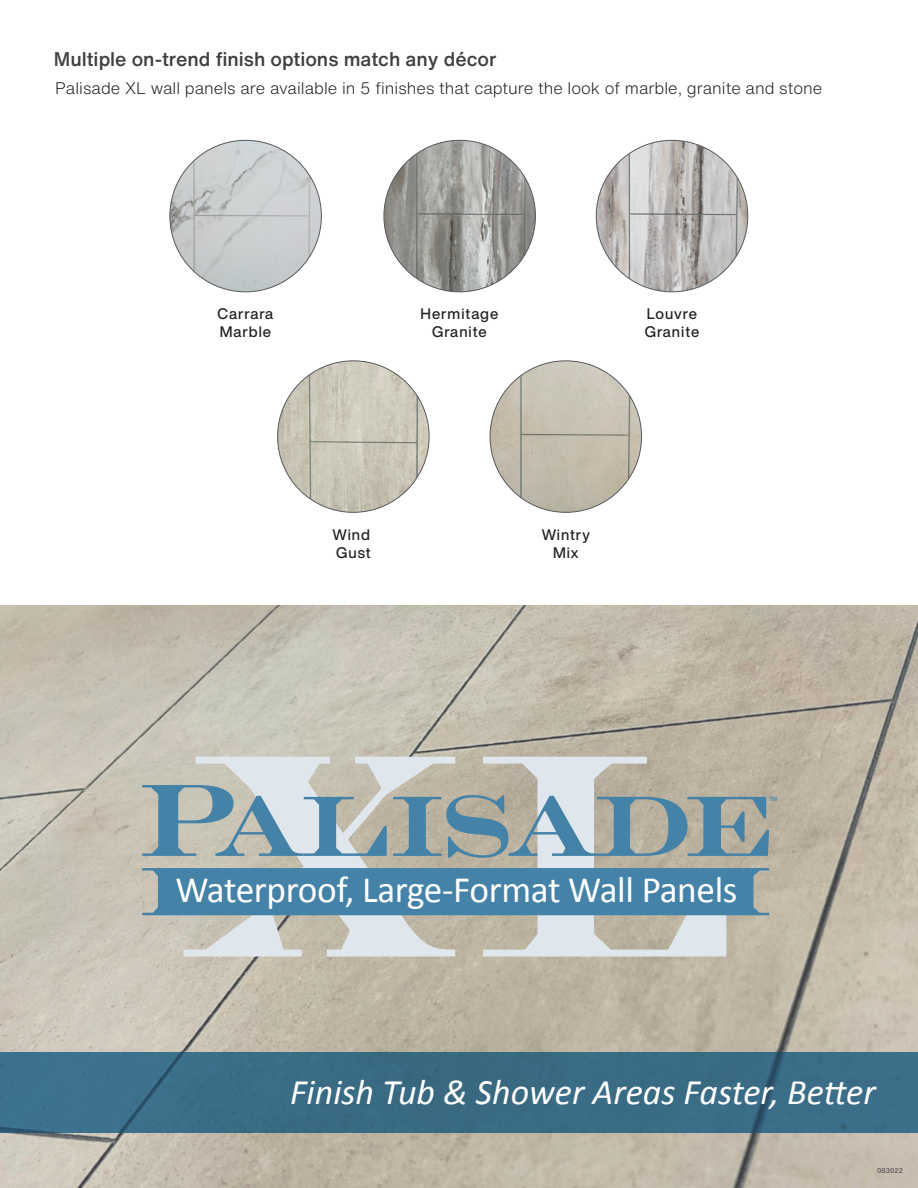
<style>
.page{position:relative;width:918px;height:1188px;background:#fff}
.page>*{position:absolute;margin:0;border:0;box-sizing:border-box;transform-origin:0 0}
.t1{font:37.35px "Calibri";letter-spacing:-.01em;color:#fff}
.t2{font:italic 36px "Calibri";color:#fff}
.t3{font:500 19.5px "Helvetica Now Text";color:#404041}
.t4{font:300 16.5px "Helvetica Now Text";color:#231f20}
.t5{font:500 15px/18px "Helvetica Now Display";letter-spacing:.065em;color:#231f20}
.t6{font:6.75px "Helvetica Now Text";color:#404041}
.t7{font:500 5.7px "Swiss 721 BT";color:#4582a8}
</style>
<div class="page">
<img style="left:1px;top:606px;width:917px;height:582px">
<svg style="left:183px;top:757px;width:272px;height:200px;background:#cfcfc9"></svg>
<svg style="left:483px;top:757px;width:243px;height:200px;background:#c9c7bf"></svg>
<svg style="left:142px;top:785px;width:245px;height:71px;background:#a2b5bb"></svg>
<svg style="left:393px;top:795px;width:376px;height:63px;background:#93a5a9"></svg>
<div style="left:142px;top:868px;width:627px;height:47px;background:#4582a8"></div>
<div style="left:0;top:1052px;width:918px;height:81px;background:#3a6c85"></div>
<img style="left:596px;top:140px;width:152px;height:152px;border-radius:76px">
<img style="left:278px;top:361px;width:151px;height:151px;border-radius:76px">
<img style="left:490px;top:361px;width:152px;height:151px;border-radius:76px">
<img style="left:170px;top:140px;width:151px;height:152px;border-radius:76px">
<img style="left:384px;top:140px;width:151px;height:152px;border-radius:76px">
<p class="t3" style="left:54px;top:45px;width:444px">Multiple on-trend finish options match any décor</p>
<p class="t4" style="left:55px;top:76px;width:769px">Palisade XL wall panels are available in 5 finishes that capture the look of marble, granite and stone</p>
<p class="t5" style="left:218px;top:305px;width:57px">Carrara<br>Marble</p>
<p class="t5" style="left:420px;top:305px;width:79px;text-align:center">Hermitage<br>Granite</p>
<p class="t5" style="left:645px;top:305px;width:56px">Louvre<br>Granite</p>
<p class="t5" style="left:333px;top:525px;width:39px">Wind<br>Gust</p>
<p class="t5" style="left:542px;top:525px;width:50px;text-align:center">Wintry<br>Mix</p>
<h1 class="t1" style="left:175px;top:866px;width:564px">Waterproof, Large-Format Wall Panels</h1>
<p class="t7" style="left:769px;top:795px;width:10px">TM</p>
<h2 class="t2" style="left:290px;top:1068px;width:587px">Finish Tub &amp; Shower Areas Faster, Better</h2>
<p class="t6" style="left:877px;top:1166px;width:27px">083022</p>
</div>
